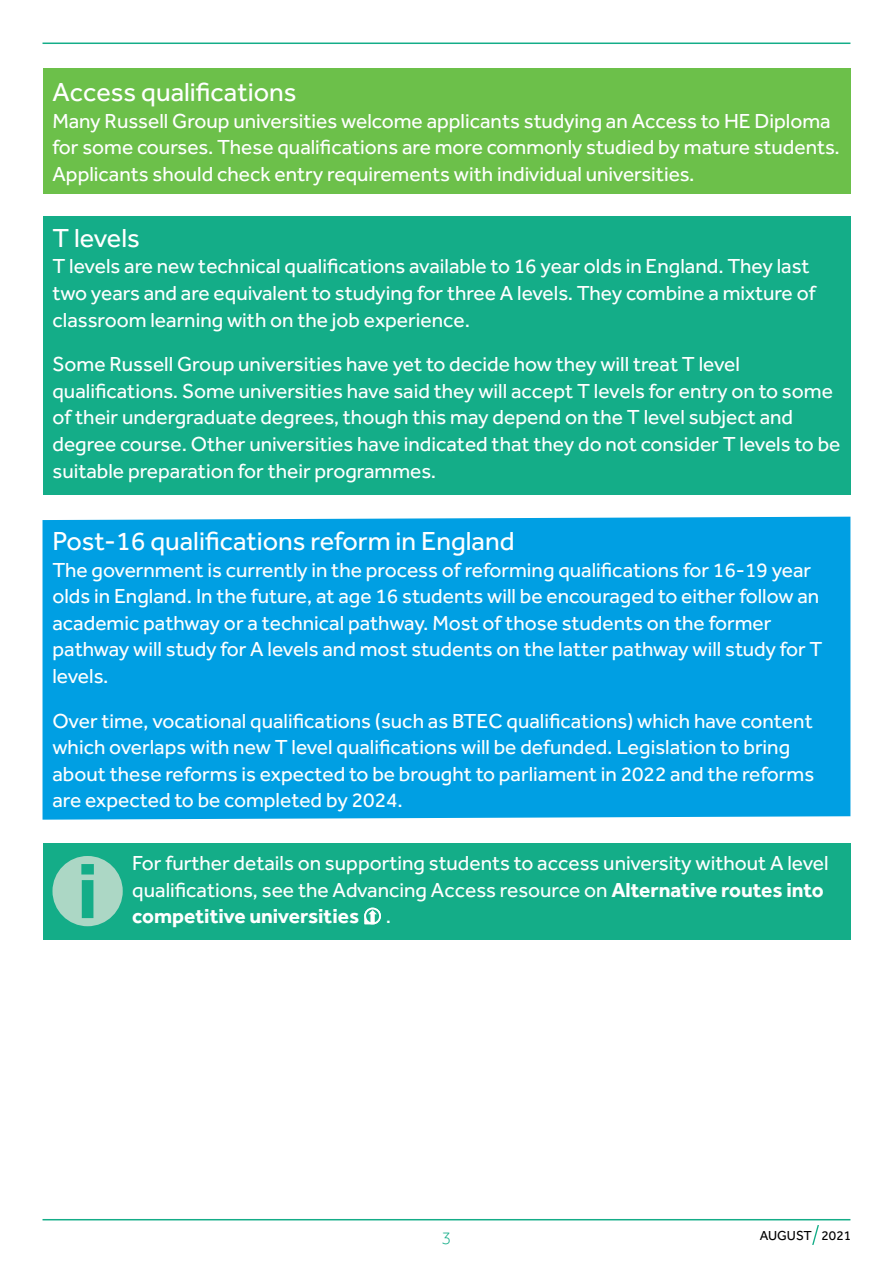
<style>
.page{position:relative;width:893px;height:1263px;background:#fff}
.page>*{position:absolute;margin:0;border:0;box-sizing:border-box;transform-origin:0 0}
.t1{font:27px "Effra";color:#fff}
.t2{font:21px/26.5px "Effra";color:#fff}
.t3{font:300 18px "Effra";color:#14ad88}
.t4{font:13.5px "Effra";color:#000}
.s1{font-weight:700}
</style>
<div class="page">
<hr style="left:43px;top:43px;width:807px;height:1px;background:#14ad88">
<hr style="left:43px;top:1219px;width:807px;height:1px;background:#14ad88">
<div style="left:43px;top:843px;width:807px;height:96px;background:#14ad88"></div>
<svg style="left:52px;top:856px;width:71px;height:70px"></svg>
<div style="left:43px;top:68px;width:807px;height:125px;background:#6cc04a"></div>
<div style="left:43px;top:517px;width:807px;height:303px;background:#009fe3"></div>
<svg style="left:812px;top:1225px;width:7px;height:20px"></svg>
<div style="left:43px;top:216px;width:807px;height:279px;background:#14ad88"></div>
<svg style="left:364px;top:908px;width:17px;height:16px"></svg>
<p class="t1" style="left:52px;top:83px;width:246px">Access qualifications</p>
<p class="t2" style="left:52px;top:109px;width:789px">Many Russell Group universities welcome applicants studying an Access to HE Diploma for some courses. These qualifications are more commonly studied by mature students.<br>Applicants should check entry requirements with individual universities.</p>
<p class="t1" style="left:52px;top:229px;width:89px">T levels</p>
<p class="t2" style="left:52px;top:255px;width:765px">T levels are new technical qualifications available to 16 year olds in England. They last two years and are equivalent to studying for three A levels. They combine a mixture of classroom learning with on the job experience.</p>
<p class="t2" style="left:52px;top:353px;width:789px">Some Russell Group universities have yet to decide how they will treat T level qualifications. Some universities have said they will accept T levels for entry on to some of their undergraduate degrees, though this may depend on the T level subject and degree course. Other universities have indicated that they do not consider T levels to be suitable preparation for their programmes.</p>
<p class="t1" style="left:52px;top:532px;width:464px">Post-16 qualifications reform in England</p>
<p class="t2" style="left:52px;top:558px;width:772px">The government is currently in the process of reforming qualifications for 16-19 year olds in England. In the future, at age 16 students will be encouraged to either follow an academic pathway or a technical pathway. Most of those students on the former pathway will study for A levels and most students on the latter pathway will study for T levels.</p>
<p class="t2" style="left:52px;top:709px;width:763px">Over time, vocational qualifications (such as BTEC qualifications) which have content which overlaps with new T level qualifications will be defunded. Legislation to bring about these reforms is expected to be brought to parliament in 2022 and the reforms are expected to be completed by 2024.</p>
<p class="t2" style="left:132px;top:852px;width:698px">For further details on supporting students to access university without A level qualifications, see the Advancing Access resource on <span class="s1">Alternative routes into competitive universities</span></p>
<p class="t2" style="left:386px;top:905px;width:7px">.</p>
<p class="t3" style="left:442px;top:1232px;width:11px">3</p>
<p class="t4" style="left:760px;top:1231px;width:93px">AUGUST 2021</p>
</div>
